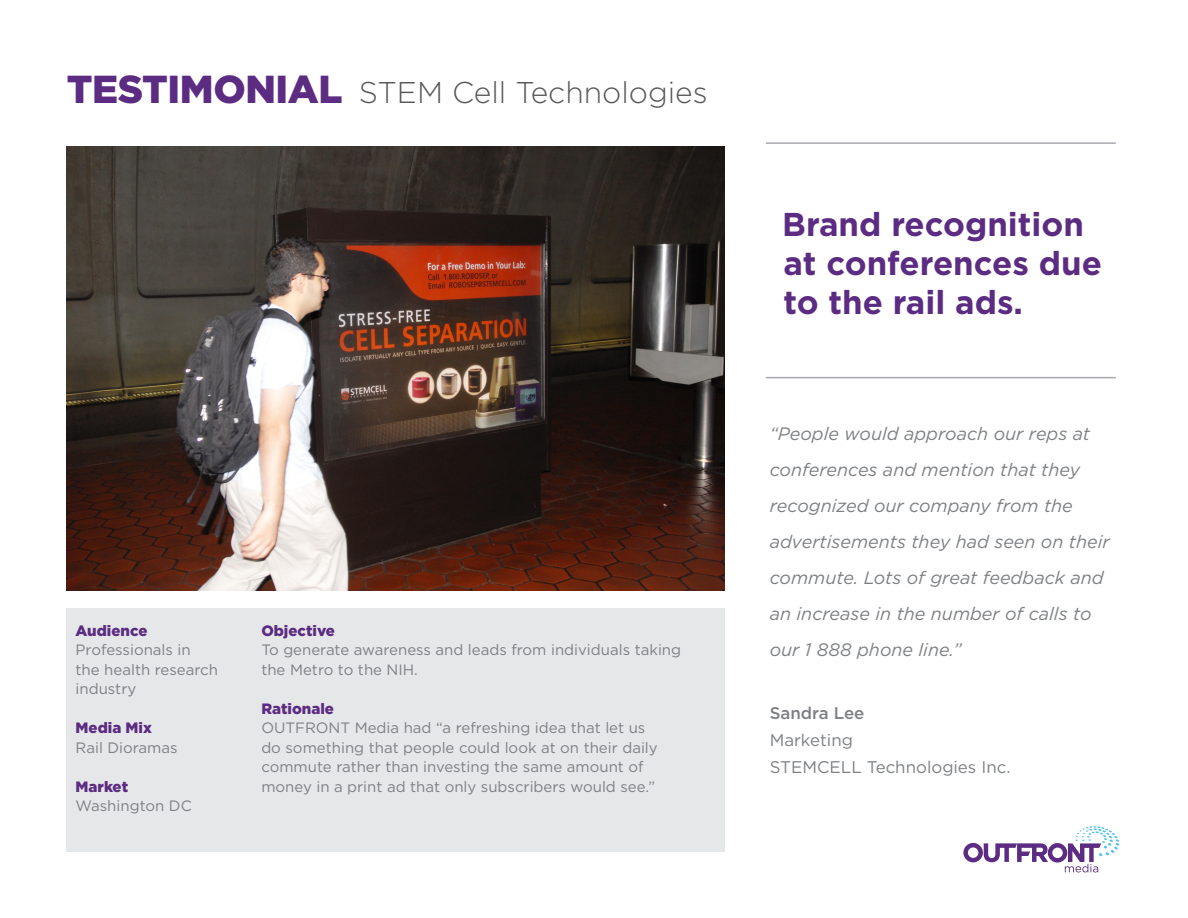
<style>
.page{position:relative;width:1188px;height:918px;background:#fff}
.page>*{position:absolute;margin:0;border:0;box-sizing:border-box;transform-origin:0 0}
.t1{font:700 33px/39px "Gotham";color:#5c2c82}
.t2{font:300 30px "Gotham";color:#57585a}
.t3{font:italic 18px/36px "Gotham";color:#7e8083}
.t4{font:16.8px "Gotham";color:#7e8083}
.t5{font:500 16.8px "Gotham";color:#7e8083}
.t6{font:15px/19.5px "Gotham";color:#7e8083}
.t7{font:900 15px "Gotham";color:#5c2c82}
.s1{font-weight:900;font-size:39px;color:#5c2c82}
</style>
<div class="page">
<img style="left:66px;top:147px;width:658px;height:444px">
<div style="left:66px;top:608px;width:658px;height:244px;background:#e6e7e9"></div>
<hr style="left:766px;top:142px;width:350px;height:2px;background:#a8a9ad">
<hr style="left:766px;top:377px;width:350px;height:1px;background:#a8a9ad">
<svg style="left:963px;top:826px;width:157px;height:47px"></svg>
<p class="t2" style="left:67px;top:73px;width:642px"><span class="s1">TESTIMONIAL</span> STEM Cell Technologies</p>
<p class="t7" style="left:76px;top:620px;width:73px">Audience</p>
<p class="t6" style="left:76px;top:640px;width:144px">Professionals in the health research industry</p>
<p class="t7" style="left:76px;top:718px;width:78px">Media Mix</p>
<p class="t6" style="left:76px;top:738px;width:104px">Rail Dioramas</p>
<p class="t7" style="left:76px;top:776px;width:54px">Market</p>
<p class="t6" style="left:76px;top:796px;width:118px">Washington DC</p>
<p class="t7" style="left:261px;top:620px;width:75px">Objective</p>
<p class="t6" style="left:261px;top:640px;width:421px">To generate awareness and leads from individuals taking the Metro to the NIH.</p>
<p class="t7" style="left:261px;top:698px;width:74px">Rationale</p>
<p class="t6" style="left:261px;top:718px;width:398px">OUTFRONT Media had “a refreshing idea that let us do something that people could look at on their daily commute rather than investing the same amount of money in a print ad that only subscribers would see.”</p>
<p class="t1" style="left:782px;top:205px;width:321px">Brand recognition at conferences due to the rail ads.</p>
<p class="t3" style="left:770px;top:416px;width:341px">“People would approach our reps at conferences and mention that they recognized our company from the advertisements they had seen on their commute. Lots of great feedback and an increase in the number of calls to our 1 888 phone line.”</p>
<p class="t5" style="left:770px;top:702px;width:96px">Sandra Lee</p>
<p class="t4" style="left:770px;top:730px;width:85px">Marketing</p>
<p class="t4" style="left:770px;top:757px;width:242px">STEMCELL Technologies Inc.</p>
</div>
